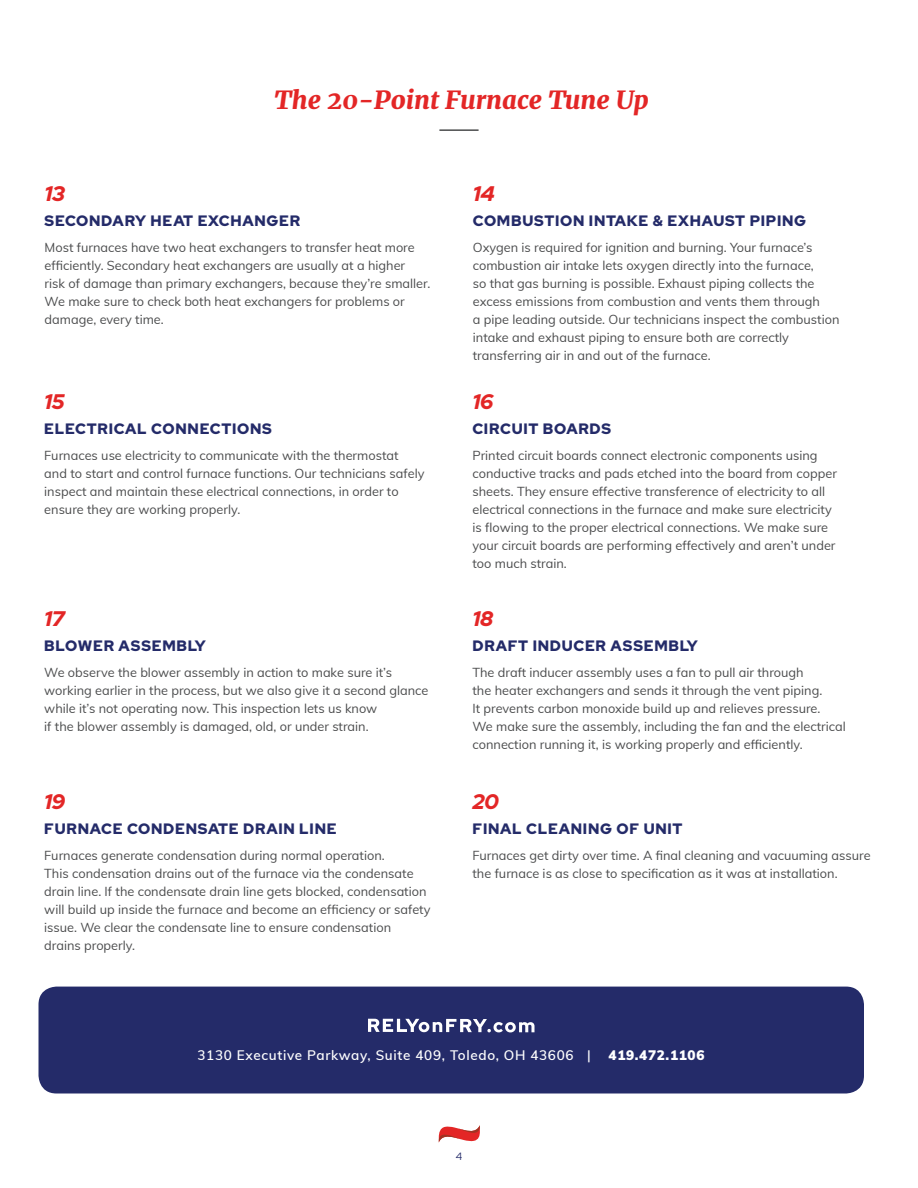
<style>
.page{position:relative;width:918px;height:1188px;background:#fff}
.page>*{position:absolute;margin:0;border:0;box-sizing:border-box;transform-origin:0 0}
.t1{font:italic 900 25.2px "Merriweather";color:#e32626}
.t2{font:italic 900 21px "Red Hat Display";color:#e32626}
.t3{font:900 15px "Red Hat Display";letter-spacing:.05em;color:#242b69}
.t4{font:600 13.5px "Muli";letter-spacing:.05em;color:#fff}
.t5{font:900 13.5px "Muli";letter-spacing:.05em;color:#fff}
.t6{font:12.75px/18px "Muli";color:#4b4c4d}
.t7{font:10.5px "Red Hat Display";color:#242b69}
</style>
<div class="page">
<svg style="left:439px;top:1125px;width:41px;height:17px"></svg>
<hr style="left:439px;top:129px;width:40px;height:2px;background:#4b4c4d">
<div style="left:39px;top:987px;width:825px;height:107px;background:#242b69;border-radius:18px"></div>
<svg style="left:368px;top:1019px;width:167px;height:13px"></svg>
<h2 class="t2" style="left:45px;top:180px;width:22px">13</h2>
<h1 class="t1" style="left:274px;top:82px;width:376px">The 20-Point Furnace Tune Up</h1>
<h2 class="t2" style="left:473px;top:180px;width:23px">14</h2>
<p class="t3" style="left:45px;top:211px;width:257px">SECONDARY HEAT EXCHANGER</p>
<p class="t3" style="left:473px;top:211px;width:335px">COMBUSTION INTAKE &amp; EXHAUST PIPING</p>
<p class="t6" style="left:45px;top:237px;width:387px">Most furnaces have two heat exchangers to transfer heat more efficiently. Secondary heat exchangers are usually at a higher<br>risk of damage than primary exchangers, because they’re smaller.<br>We make sure to check both heat exchangers for problems or damage, every time.</p>
<p class="t6" style="left:473px;top:237px;width:368px">Oxygen is required for ignition and burning. Your furnace’s combustion air intake lets oxygen directly into the furnace,<br>so that gas burning is possible. Exhaust piping collects the excess emissions from combustion and vents them through<br>a pipe leading outside. Our technicians inspect the combustion intake and exhaust piping to ensure both are correctly transferring air in and out of the furnace.</p>
<h2 class="t2" style="left:44px;top:388px;width:22px">15</h2>
<h2 class="t2" style="left:472px;top:388px;width:22px">16</h2>
<p class="t3" style="left:44px;top:419px;width:229px">ELECTRICAL CONNECTIONS</p>
<p class="t3" style="left:472px;top:419px;width:140px">CIRCUIT BOARDS</p>
<p class="t6" style="left:44px;top:446px;width:382px">Furnaces use electricity to communicate with the thermostat and to start and control furnace functions. Our technicians safely inspect and maintain these electrical connections, in order to ensure they are working properly.</p>
<p class="t6" style="left:473px;top:446px;width:366px">Printed circuit boards connect electronic components using conductive tracks and pads etched into the board from copper sheets. They ensure effective transference of electricity to all electrical connections in the furnace and make sure electricity is flowing to the proper electrical connections. We make sure your circuit boards are performing effectively and aren’t under too much strain.</p>
<h2 class="t2" style="left:44px;top:605px;width:22px">17</h2>
<h2 class="t2" style="left:472px;top:605px;width:22px">18</h2>
<p class="t3" style="left:44px;top:636px;width:163px">BLOWER ASSEMBLY</p>
<p class="t3" style="left:472px;top:636px;width:227px">DRAFT INDUCER ASSEMBLY</p>
<p class="t6" style="left:44px;top:663px;width:386px">We observe the blower assembly in action to make sure it’s working earlier in the process, but we also give it a second glance while it’s not operating now. This inspection lets us know<br>if the blower assembly is damaged, old, or under strain.</p>
<p class="t6" style="left:473px;top:663px;width:375px">The draft inducer assembly uses a fan to pull air through<br>the heater exchangers and sends it through the vent piping.<br>It prevents carbon monoxide build up and relieves pressure.<br>We make sure the assembly, including the fan and the electrical connection running it, is working properly and efficiently.</p>
<h2 class="t2" style="left:44px;top:788px;width:22px">19</h2>
<h2 class="t2" style="left:472px;top:788px;width:28px">20</h2>
<p class="t3" style="left:44px;top:819px;width:294px">FURNACE CONDENSATE DRAIN LINE</p>
<p class="t3" style="left:472px;top:819px;width:212px">FINAL CLEANING OF UNIT</p>
<p class="t6" style="left:44px;top:846px;width:388px">Furnaces generate condensation during normal operation.<br>This condensation drains out of the furnace via the condensate drain line. If the condensate drain line gets blocked, condensation will build up inside the furnace and become an efficiency or safety issue. We clear the condensate line to ensure condensation drains properly.</p>
<p class="t6" style="left:473px;top:846px;width:400px">Furnaces get dirty over time. A final cleaning and vacuuming assure the furnace is as close to specification as it was at installation.</p>
<p class="t4" style="left:198px;top:1046px;width:395px">3130 Executive Parkway, Suite 409, Toledo, OH 43606 |</p>
<p class="t5" style="left:609px;top:1046px;width:97px">419.472.1106</p>
<p class="t7" style="left:456px;top:1150px;width:8px">4</p>
</div>
